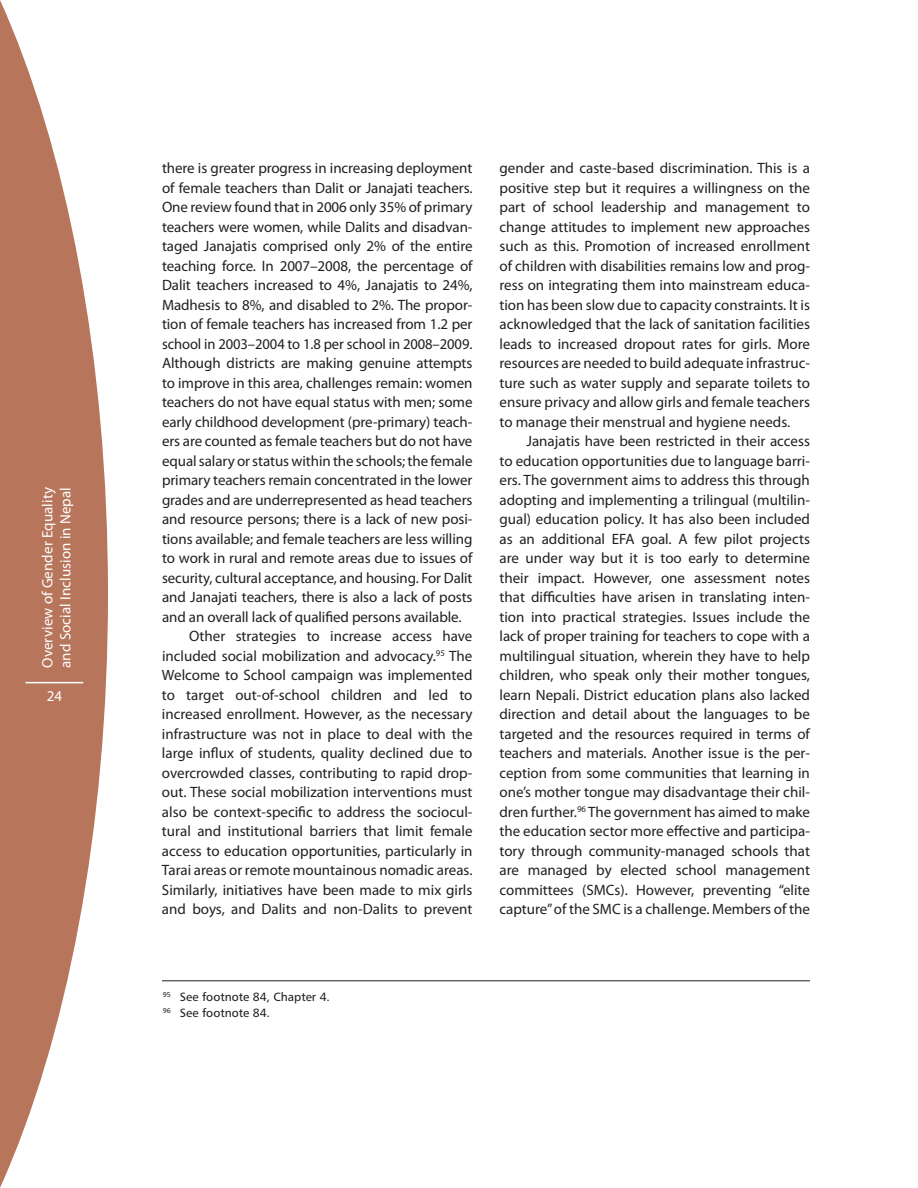
<style>
.page{position:relative;width:918px;height:1188px;background:#fff}
.page>*{position:absolute;margin:0;border:0;box-sizing:border-box;transform-origin:0 0}
.t1{font:15px/19.5px "Myriad Pro";letter-spacing:-.005em;color:#231f20;text-align:justify}
.t2{font:15px/18px "Myriad Pro";letter-spacing:.005em;color:#fff}
.t3{font:12px/16.5px "Humanist 777 BT Roman B";color:#231f20}
</style>
<div class="page">
<svg style="left:0;top:0;width:108px;height:1188px;fill:#b7765c"></svg>
<hr style="left:26px;top:682px;width:57px;height:1px;background:#fff">
<hr style="left:162px;top:981px;width:648px;height:1px;background:#231f20">
<p class="t2" style="left:39px;top:668px;width:182px;rotate:-90deg">Overview of Gender Equality and Social Inclusion in Nepal</p>
<p class="t2" style="left:47px;top:688px;width:17px">24</p>
<p class="t1" style="left:162px;top:159px;width:312px">there is greater progress in increasing deployment</p>
<p class="t1" style="left:162px;top:179px;width:312px">of female teachers than Dalit or Janajati teachers.</p>
<p class="t1" style="left:162px;top:198px;width:312px">One review found that in 2006 only 35% of primary</p>
<p class="t1" style="left:162px;top:218px;width:312px">teachers were women, while Dalits and disadvan-</p>
<p class="t1" style="left:162px;top:237px;width:312px">taged Janajatis comprised only 2% of the entire</p>
<p class="t1" style="left:162px;top:257px;width:312px">teaching force. In 2007–2008, the percentage of</p>
<p class="t1" style="left:162px;top:276px;width:312px">Dalit teachers increased to 4%, Janajatis to 24%,</p>
<p class="t1" style="left:162px;top:296px;width:312px">Madhesis to 8%, and disabled to 2%. The propor-</p>
<p class="t1" style="left:162px;top:315px;width:312px">tion of female teachers has increased from 1.2 per</p>
<p class="t1" style="left:162px;top:335px;width:312px">school in 2003–2004 to 1.8 per school in 2008–2009.</p>
<p class="t1" style="left:162px;top:354px;width:312px">Although districts are making genuine attempts</p>
<p class="t1" style="left:162px;top:374px;width:312px">to improve in this area, challenges remain: women</p>
<p class="t1" style="left:162px;top:393px;width:312px">teachers do not have equal status with men; some</p>
<p class="t1" style="left:162px;top:413px;width:312px">early childhood development (pre-primary) teach-</p>
<p class="t1" style="left:162px;top:432px;width:312px">ers are counted as female teachers but do not have</p>
<p class="t1" style="left:162px;top:452px;width:312px">equal salary or status within the schools; the female</p>
<p class="t1" style="left:162px;top:471px;width:312px">primary teachers remain concentrated in the lower</p>
<p class="t1" style="left:162px;top:491px;width:312px">grades and are underrepresented as head teachers</p>
<p class="t1" style="left:162px;top:510px;width:312px">and resource persons; there is a lack of new posi-</p>
<p class="t1" style="left:162px;top:530px;width:312px">tions available; and female teachers are less willing</p>
<p class="t1" style="left:162px;top:549px;width:312px">to work in rural and remote areas due to issues of</p>
<p class="t1" style="left:162px;top:569px;width:312px">security, cultural acceptance, and housing. For Dalit</p>
<p class="t1" style="left:162px;top:588px;width:312px">and Janajati teachers, there is also a lack of posts</p>
<p class="t1" style="left:162px;top:608px;width:301px">and an overall lack of qualified persons available.</p>
<p class="t1" style="left:189px;top:627px;width:285px">Other strategies to increase access have</p>
<p class="t1" style="left:162px;top:647px;width:312px">included social mobilization and advocacy.<sup>95</sup> The</p>
<p class="t1" style="left:162px;top:666px;width:312px">Welcome to School campaign was implemented</p>
<p class="t1" style="left:162px;top:686px;width:312px">to target out-of-school children and led to</p>
<p class="t1" style="left:162px;top:705px;width:312px">increased enrollment. However, as the necessary</p>
<p class="t1" style="left:162px;top:725px;width:312px">infrastructure was not in place to deal with the</p>
<p class="t1" style="left:162px;top:744px;width:312px">large influx of students, quality declined due to</p>
<p class="t1" style="left:162px;top:764px;width:312px">overcrowded classes, contributing to rapid drop-</p>
<p class="t1" style="left:162px;top:783px;width:312px">out. These social mobilization interventions must</p>
<p class="t1" style="left:162px;top:803px;width:312px">also be context-specific to address the sociocul-</p>
<p class="t1" style="left:162px;top:822px;width:312px">tural and institutional barriers that limit female</p>
<p class="t1" style="left:162px;top:842px;width:312px">access to education opportunities, particularly in</p>
<p class="t1" style="left:162px;top:861px;width:312px">Tarai areas or remote mountainous nomadic areas.</p>
<p class="t1" style="left:162px;top:881px;width:312px">Similarly, initiatives have been made to mix girls</p>
<p class="t1" style="left:162px;top:900px;width:312px">and boys, and Dalits and non-Dalits to prevent</p>
<p class="t1" style="left:500px;top:159px;width:312px">gender and caste-based discrimination. This is a positive step but it requires a willingness on the part of school leadership and management to change attitudes to implement new approaches such as this. Promotion of increased enrollment of children with disabilities remains low and prog&shy;ress on integrating them into mainstream educa&shy;tion has been slow due to capacity constraints. It is acknowledged that the lack of sanitation facilities leads to increased dropout rates for girls. More resources are needed to build adequate infrastruc&shy;ture such as water supply and separate toilets to ensure privacy and allow girls and female teachers to manage their menstrual and hygiene needs.</p>
<p class="t1" style="left:500px;top:432px;width:312px;text-indent:27px">Janajatis have been restricted in their access to education opportunities due to language barri&shy;ers. The government aims to address this through adopting and implementing a trilingual (multilin&shy;gual) education policy. It has also been included as an additional EFA goal. A few pilot projects are under way but it is too early to determine their impact. However, one assessment notes that difficulties have arisen in translating inten&shy;tion into practical strategies. Issues include the lack of proper training for teachers to cope with a multilingual situation, wherein they have to help children, who speak only their mother tongues, learn Nepali. District education plans also lacked direction and detail about the languages to be targeted and the resources required in terms of teachers and materials. Another issue is the per&shy;ception from some communities that learning in one’s mother tongue may disadvantage their chil&shy;dren further.<sup>96</sup> The government has aimed to make the education sector more effective and participa&shy;tory through community-managed schools that are managed by elected school management committees (SMCs). However, preventing “elite capture” of the SMC is a challenge. Members of the</p>
<p class="t3" style="left:163px;top:989px;width:169px"><sup>95</sup> See footnote 84, Chapter 4.<br><sup>96</sup> See footnote 84.</p>
</div>
